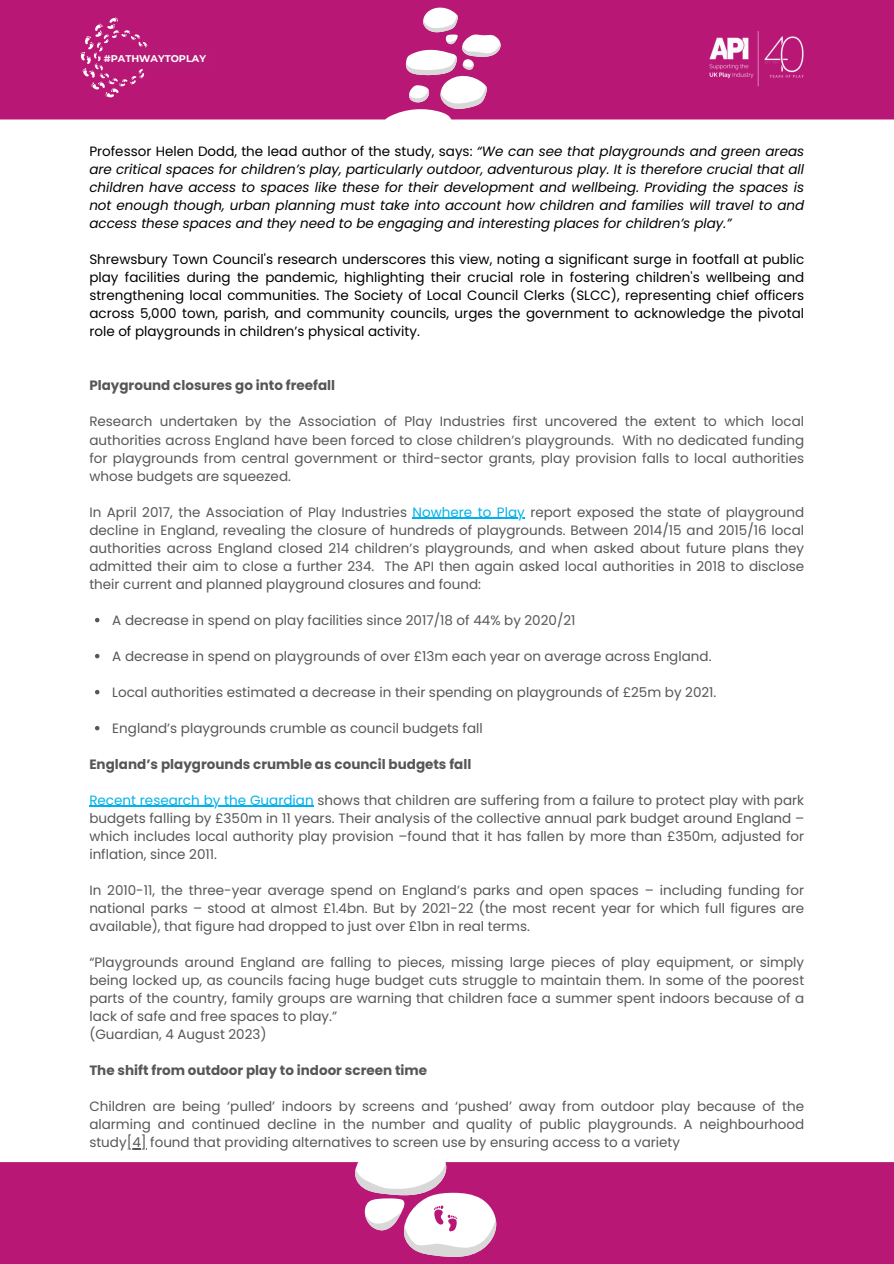
<style>
.page{position:relative;width:894px;height:1264px;background:#fff}
.page>*{position:absolute;margin:0;border:0;box-sizing:border-box;transform-origin:0 0}
.t1{font:13.5px/18px "Poppins";color:#575756;text-align:justify}
.t2{font:italic 13.5px/18px "Poppins";color:#000;text-align:justify}
.t3{font:13.5px/18px "Poppins";color:#000;text-align:justify}
.t4{font:700 13.5px "Poppins";color:#575756}
.t5{font:700 9.75px "Montserrat";color:#fff}
.s1{font-style:normal}
.s2{color:#00b2eb}
</style>
<div class="page">
<div style="left:0;top:0;width:893px;height:1263px;background:#b81776"></div>
<img style="left:709px;top:31px;width:95px;height:56px">
<svg style="left:386px;top:7px;width:114px;height:112px"></svg>
<div style="left:0;top:119px;width:893px;height:1043px;background:#fff"></div>
<svg style="left:353px;top:1143px;width:143px;height:114px"></svg>
<hr style="left:412px;top:517px;width:112px;height:2px;background:#00b2eb">
<svg style="left:95px;top:618px;width:4px;height:4px"></svg>
<svg style="left:95px;top:654px;width:4px;height:4px"></svg>
<svg style="left:95px;top:690px;width:4px;height:4px"></svg>
<svg style="left:95px;top:726px;width:4px;height:4px"></svg>
<hr style="left:89px;top:805px;width:224px;height:2px;background:#00b2eb">
<hr style="left:127px;top:1147px;width:20px;height:2px;background:#575756">
<svg style="left:81px;top:17px;width:67px;height:80px"></svg>
<div style="left:131px;top:48px;width:78px;height:21px;background:#b71976"></div>
<p class="t5" style="left:104px;top:52px;width:104px">#PATHWAYTOPLAY</p>
<p class="t2" style="left:89px;top:143px;width:716px"><span class="s1">Professor Helen Dodd, the lead author of the study, says:</span> “We can see that playgrounds and green areas are critical spaces for children’s play, particularly outdoor, adventurous play. It is therefore crucial that all children have access to spaces like these for their development and wellbeing. Providing the spaces is not enough though, urban planning must take into account how children and families will travel to and access these spaces and they need to be engaging and interesting places for children’s play.”</p>
<p class="t3" style="left:89px;top:251px;width:716px">Shrewsbury Town Council's research underscores this view, noting a significant surge in footfall at public play facilities during the pandemic, highlighting their crucial role in fostering children's wellbeing and strengthening local communities. The Society of Local Council Clerks (SLCC), representing chief officers across 5,000 town, parish, and community councils, urges the government to acknowledge the pivotal role of playgrounds in children’s physical activity.</p>
<p class="t4" style="left:89px;top:376px;width:247px">Playground closures go into freefall</p>
<p class="t1" style="left:89px;top:413px;width:716px">Research undertaken by the Association of Play Industries first uncovered the extent to which local authorities across England have been forced to close children’s playgrounds. With no dedicated funding for playgrounds from central government or third-sector grants, play provision falls to local authorities whose budgets are squeezed.</p>
<p class="t1" style="left:89px;top:503px;width:716px">In April 2017, the Association of Play Industries <span class="s2">Nowhere to Play</span> report exposed the state of playground</p>
<h1 class="t1" style="left:89px;top:521px;width:716px">decline in England, revealing the closure of hundreds of playgrounds. Between 2014/15 and 2015/16 local authorities across England closed 214 children’s playgrounds, and when asked about future plans they admitted their aim to close a further 234. The API then again asked local authorities in 2018 to disclose their current and planned playground closures and found:</h1>
<h1 class="t1" style="left:112px;top:611px;width:464px">A decrease in spend on play facilities since 2017/18 of 44% by 2020/21</h1>
<p class="t1" style="left:112px;top:647px;width:600px">A decrease in spend on playgrounds of over £13m each year on average across England.</p>
<p class="t1" style="left:112px;top:683px;width:605px">Local authorities estimated a decrease in their spending on playgrounds of £25m by 2021.</p>
<p class="t1" style="left:112px;top:719px;width:372px">England’s playgrounds crumble as council budgets fall</p>
<p class="t4" style="left:89px;top:754px;width:383px">England’s playgrounds crumble as council budgets fall</p>
<p class="t1" style="left:89px;top:791px;width:716px"><span class="s2">Recent research by the Guardian</span> shows that children are suffering from a failure to protect play with park budgets falling by £350m in 11 years. Their analysis of the collective annual park budget around England – which includes local authority play provision –found that it has fallen by more than £350m, adjusted for inflation, since 2011.</p>
<p class="t1" style="left:89px;top:881px;width:716px">In 2010-11, the three-year average spend on England’s parks and open spaces – including funding for national parks – stood at almost £1.4bn. But by 2021-22 (the most recent year for which full figures are available), that figure had dropped to just over £1bn in real terms.</p>
<p class="t1" style="left:89px;top:953px;width:716px">“Playgrounds around England are falling to pieces, missing large pieces of play equipment, or simply being locked up, as councils facing huge budget cuts struggle to maintain them. In some of the poorest parts of the country, family groups are warning that children face a summer spent indoors because of a lack of safe and free spaces to play.”</p>
<p class="t1" style="left:89px;top:1025px;width:179px">(Guardian, 4 August 2023)</p>
<p class="t4" style="left:89px;top:1060px;width:339px">The shift from outdoor play to indoor screen time</p>
<p class="t1" style="left:89px;top:1097px;width:716px">Children are being ‘pulled’ indoors by screens and ‘pushed’ away from outdoor play because of the alarming and continued decline in the number and quality of public playgrounds. A neighbourhood study[4] found that providing alternatives to screen use by ensuring access to a variety</p>
</div>
